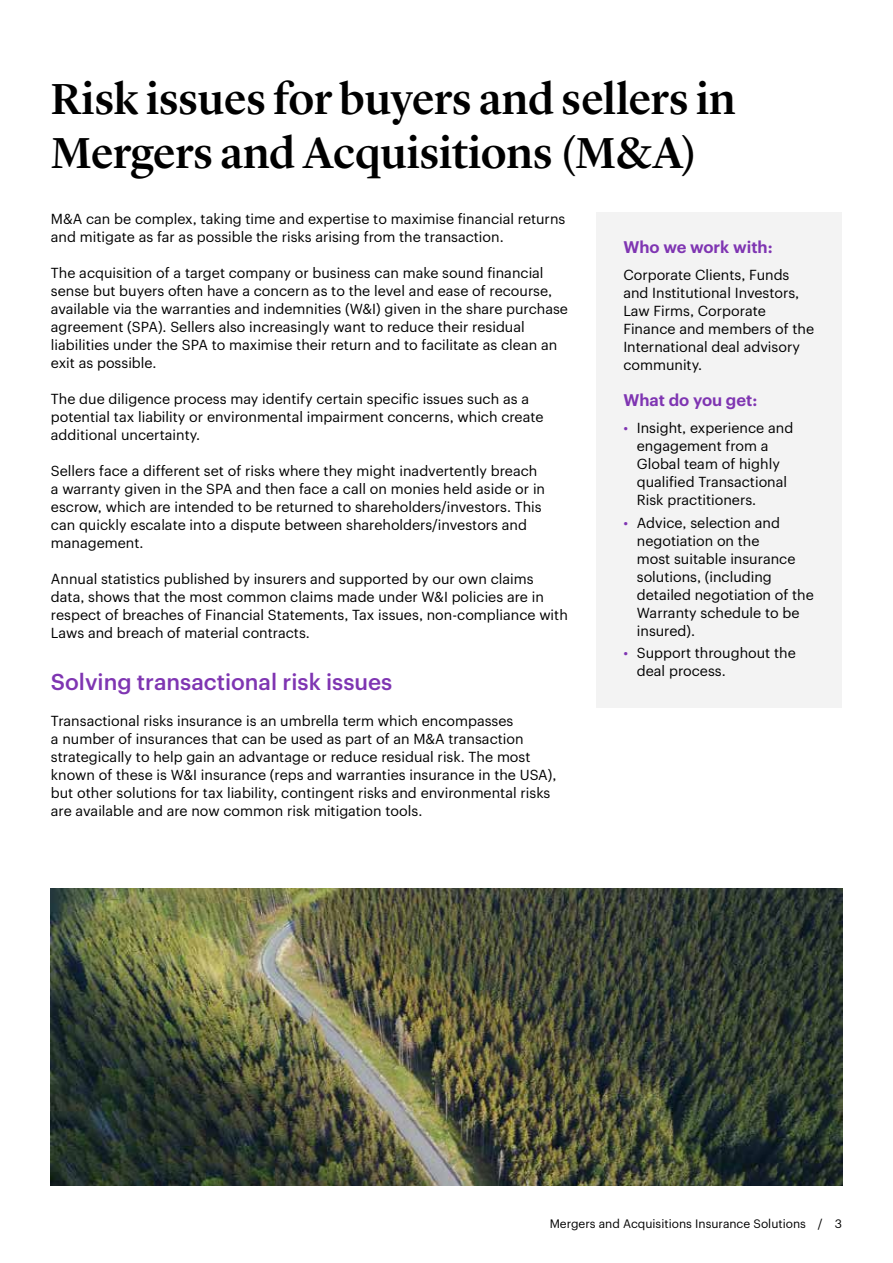
<style>
.page{position:relative;width:893px;height:1263px;background:#fff}
.page>*{position:absolute;margin:0;border:0;box-sizing:border-box;transform-origin:0 0}
.t1{font:500 45px/54px "Lyon Display";letter-spacing:-.005em;color:#000}
.t2{font:500 22.5px "Graphik";color:#7f35b2}
.t3{font:600 16.5px "Graphik";color:#7f35b2}
.t4{font:14.25px/18px "Graphik";color:#000}
.t5{font:12px "Graphik";color:#000}
.s1{color:#7f35b2}
</style>
<div class="page">
<div style="left:596px;top:213px;width:246px;height:495px;background:#f3f3f3"></div>
<img style="left:51px;top:888px;width:791px;height:297px">
<h1 class="t1" style="left:51px;top:68px;width:686px">Risk issues for buyers and sellers in<br>Mergers and Acquisitions (M&amp;A)</h1>
<p class="t4" style="left:51px;top:209px;width:516px">M&amp;A can be complex, taking time and expertise to maximise financial returns and mitigate as far as possible the risks arising from the transaction.</p>
<p class="t4" style="left:51px;top:263px;width:519px">The acquisition of a target company or business can make sound financial sense but buyers often have a concern as to the level and ease of recourse, available via the warranties and indemnities (W&amp;I) given in the share purchase agreement (SPA). Sellers also increasingly want to reduce their residual liabilities under the SPA to maximise their return and to facilitate as clean an exit as possible.</p>
<p class="t4" style="left:51px;top:389px;width:494px">The due diligence process may identify certain specific issues such as a potential tax liability or environmental impairment concerns, which create additional uncertainty.</p>
<p class="t4" style="left:51px;top:461px;width:496px">Sellers face a different set of risks where they might inadvertently breach a warranty given in the SPA and then face a call on monies held aside or in escrow, which are intended to be returned to shareholders/investors. This can quickly escalate into a dispute between shareholders/investors and management.</p>
<p class="t4" style="left:51px;top:569px;width:518px">Annual statistics published by insurers and supported by our own claims data, shows that the most common claims made under W&amp;I policies are in respect of breaches of Financial Statements, Tax issues, non-compliance with Laws and breach of material contracts.</p>
<h2 class="t2" style="left:51px;top:665px;width:343px">Solving transactional risk issues</h2>
<p class="t4" style="left:51px;top:711px;width:507px">Transactional risks insurance is an umbrella term which encompasses<br>a number of insurances that can be used as part of an M&amp;A transaction strategically to help gain an advantage or reduce residual risk. The most known of these is W&amp;I insurance (reps and warranties insurance in the USA), but other solutions for tax liability, contingent risks and environmental risks are available and are now common risk mitigation tools.</p>
<p class="t3" style="left:623px;top:235px;width:151px">Who we work with:</p>
<p class="t4" style="left:623px;top:265px;width:192px">Corporate Clients, Funds and Institutional Investors,<br>Law Firms, Corporate<br>Finance and members of the<br>International deal advisory community.</p>
<p class="t3" style="left:623px;top:388px;width:135px">What do you get:</p>
<p class="t4" style="left:637px;top:418px;width:158px;text-indent:-13px"><span class="s1">•</span> Insight, experience and engagement from a<br>Global team of highly qualified Transactional<br>Risk practitioners.</p>
<p class="t4" style="left:637px;top:512px;width:179px;text-indent:-13px"><span class="s1">•</span> Advice, selection and negotiation on the<br>most suitable insurance solutions, (including detailed negotiation of the<br>Warranty schedule to be insured).</p>
<p class="t4" style="left:637px;top:643px;width:160px;text-indent:-13px"><span class="s1">•</span> Support throughout the deal process.</p>
<p class="t5" style="left:550px;top:1215px;width:294px">Mergers and Acquisitions Insurance Solutions / 3</p>
</div>
